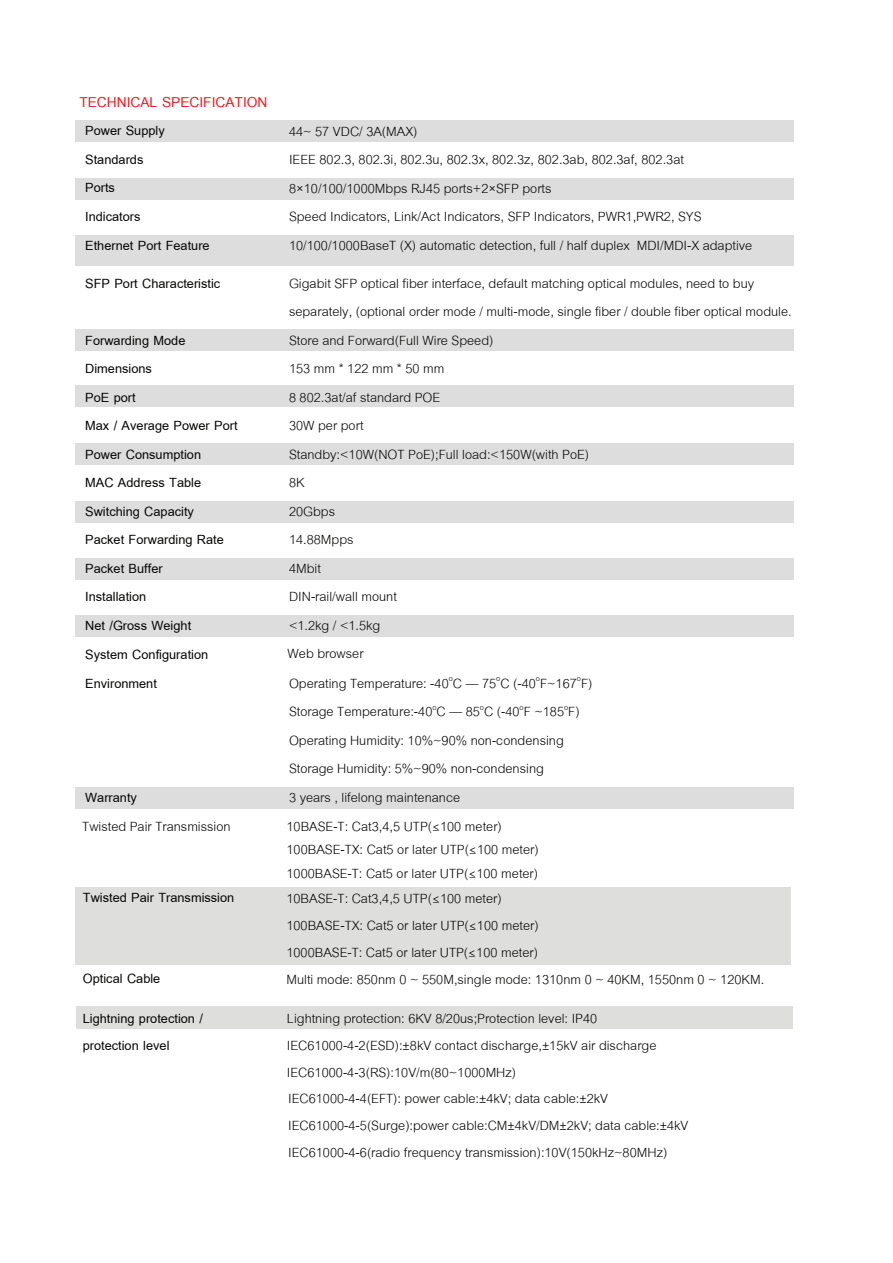
<style>
.page{position:relative;width:893px;height:1263px;background:#fff}
.page>*{position:absolute;margin:0;border:0;box-sizing:border-box;transform-origin:0 0}
.t1{font:700 21px "Cordia New";color:#ed1d23}
.t2{font:19.5px/28.5px "Cordia New";color:#040503}
.t3{font:700 19.5px/28.5px "Cordia New";color:#040503}
.t4{font:700 19.5px "Cordia New";color:#050404}
.t5{font:19.5px "Cordia New";color:#050404}
.s1{font-family:"TH Sarabun PSK"}
</style>
<div class="page">
<div style="left:76px;top:121px;width:718px;height:21px;background:#ddd"></div>
<div style="left:76px;top:178px;width:718px;height:21px;background:#ddd"></div>
<div style="left:76px;top:329px;width:718px;height:21px;background:#ddd"></div>
<div style="left:76px;top:235px;width:718px;height:30px;background:#ddd"></div>
<div style="left:76px;top:385px;width:718px;height:21px;background:#ddd"></div>
<div style="left:76px;top:444px;width:718px;height:21px;background:#ddd"></div>
<div style="left:76px;top:501px;width:718px;height:21px;background:#ddd"></div>
<div style="left:76px;top:558px;width:718px;height:21px;background:#ddd"></div>
<div style="left:76px;top:615px;width:718px;height:21px;background:#ddd"></div>
<div style="left:76px;top:787px;width:718px;height:22px;background:#ddd"></div>
<div style="left:76px;top:887px;width:715px;height:78px;background:#dededc"></div>
<div style="left:76px;top:1006px;width:716px;height:23px;background:#dededc"></div>
<p class="t1" style="left:79px;top:89px;width:190px">TECHNICAL SPECIFICATION</p>
<p class="t3" style="left:85px;top:117px;width:126px">Power Supply<br>Standards<br>Ports<br>Indicators<br>Ethernet Port Feature</p>
<p class="t3" style="left:85px;top:269px;width:137px">SFP Port Characteristic</p>
<p class="t3" style="left:85px;top:326px;width:154px">Forwarding Mode<br>Dimensions<br>PoE port<br>Max / Average Power Port<br>Power Consumption<br>MAC Address Table<br>Switching Capacity<br>Packet Forwarding Rate<br>Packet Buffer<br>Installation<br>Net /Gross Weight</p>
<p class="t2" style="left:289px;top:117px;width:465px">44~ 57 VDC/ 3A(MAX)<br>IEEE 802.3, 802.3i, 802.3u, 802.3x, 802.3z, 802.3ab, 802.3af, 802.3at 8×10/100/1000Mbps RJ45 ports+2×SFP ports<br>Speed Indicators, Link/Act Indicators, SFP Indicators, PWR1,PWR2, SYS 10/100/1000BaseT (X) automatic detection, full / half duplex MDI/MDI-X adaptive</p>
<p class="t2" style="left:289px;top:269px;width:504px">Gigabit SFP optical fiber interface, default matching optical modules, need to buy separately, (optional order mode / multi-mode, single fiber / double fiber optical module.<br>Store and Forward(Full Wire Speed)<br>153 mm * 122 mm * 50 mm<br>8 802.3at/af standard POE<br>30W per port<br>Standby:&lt;10W(NOT PoE);Full load:&lt;150W(with PoE)<br>8K<br>20Gbps<br>14.88Mpps<br>4Mbit<br>DIN-rail/wall mount<br>&lt;1.2kg / &lt;1.5kg</p>
<p class="t4" style="left:85px;top:643px;width:125px">System Configuration</p>
<p class="t5" style="left:288px;top:640px;width:77px">Web browser</p>
<p class="t3" style="left:85px;top:670px;width:73px">Environment</p>
<p class="t3" style="left:85px;top:784px;width:53px">Warranty</p>
<p class="t2" style="left:289px;top:670px;width:305px">Operating Temperature: -40<sup>o</sup>C — 75<sup>o</sup>C (-40<sup>o</sup>F~167<sup>o</sup>F)<br>Storage Temperature:-40<sup>o</sup>C — 85<sup>o</sup>C (-40<sup>o</sup>F ~185<sup>o</sup>F)<br>Operating Humidity: 10%~90% non-condensing Storage Humidity: 5%~90% non-condensing<br>3 years , lifelong maintenance</p>
<p class="t2" style="left:82px;top:812px;width:150px">Twisted Pair Transmission</p>
<p class="t2" style="left:286px;top:815px;width:254px;line-height:23.4px">10BASE-T: Cat3,4,5 UTP(<span class="s1">≤</span>100 meter)<br>100BASE-TX: Cat5 or later UTP(<span class="s1">≤</span>100 meter)<br>1000BASE-T: Cat5 or later UTP(<span class="s1">≤</span>100 meter)</p>
<p class="t3" style="left:83px;top:884px;width:153px">Twisted Pair Transmission</p>
<p class="t2" style="left:286px;top:885px;width:479px;line-height:27px">10BASE-T: Cat3,4,5 UTP(<span class="s1">≤</span>100 meter)<br>100BASE-TX: Cat5 or later UTP(<span class="s1">≤</span>100 meter)<br>1000BASE-T: Cat5 or later UTP(<span class="s1">≤</span>100 meter)<br>Multi mode: 850nm 0 ~ 550M,single mode: 1310nm 0 ~ 40KM, 1550nm 0 ~ 120KM.</p>
<p class="t3" style="left:83px;top:965px;width:79px">Optical Cable</p>
<p class="t3" style="left:83px;top:1005px;width:122px;line-height:27px">Lightning protection / protection level</p>
<p class="t2" style="left:287px;top:1005px;width:403px;line-height:26.7px">Lightning protection: 6KV 8/20us;Protection level: IP40<br>IEC61000-4-2(ESD):±8kV contact discharge,±15kV air discharge IEC61000-4-3(RS):10V/m(80~1000MHz)<br>IEC61000-4-4(EFT): power cable:±4kV; data cable:±2kV IEC61000-4-5(Surge):power cable:CM±4kV/DM±2kV; data cable:±4kV IEC61000-4-6(radio frequency transmission):10V(150kHz~80MHz)</p>
</div>
